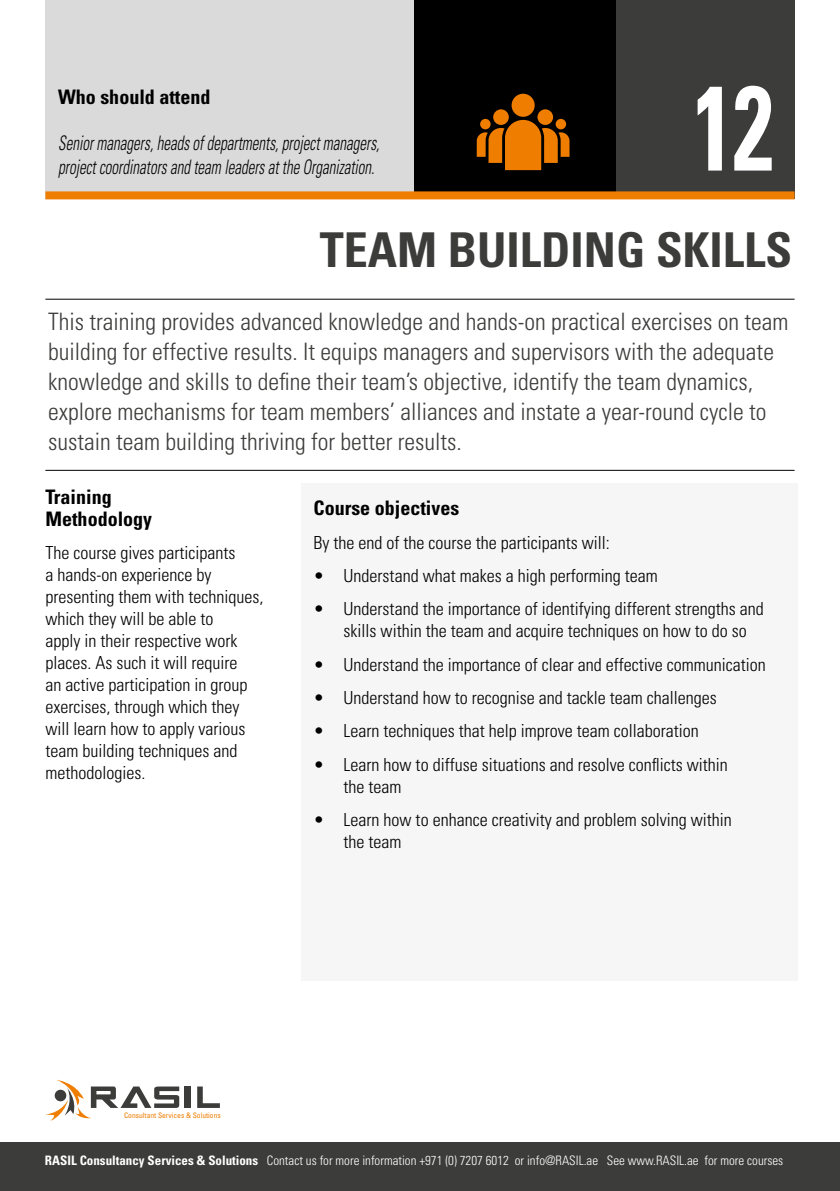
<style>
.page{position:relative;width:840px;height:1191px;background:#fff}
.page>*{position:absolute;margin:0;border:0;box-sizing:border-box;transform-origin:0 0}
.t1{font:700 condensed 120px "Univers LT Std";color:#fff;scale:.75 1}
.t2{font:700 condensed 48px "Univers LT Std";color:#3c3c3b}
.t3{font:300 condensed 24px/30px "Univers LT Std";color:#3c3c3b}
.t4{font:italic 300 condensed 20px/24px "Univers";color:#000;scale:.75 1}
.t5{font:700 condensed 20px/22px "Univers LT Std";color:#000}
.t6{font:300 condensed 18px/22px "Univers LT Std";color:#000}
.t7{font:300 condensed 13px "Univers LT Std";color:#fff}
.t8{font:condensed 7.6px "Univers LT Std";color:#ef7d00}
.s1{font-weight:700}
</style>
<div class="page">
<div style="left:300px;top:483px;width:497px;height:497px;background:#f6f6f6"></div>
<div style="left:45px;top:0;width:369px;height:198px;background:#dadada"></div>
<div style="left:615px;top:0;width:179px;height:198px;background:#3c3c3b"></div>
<div style="left:414px;top:0;width:201px;height:198px;background:#000"></div>
<hr style="left:45px;top:299px;width:749px;height:1px;background:#000">
<hr style="left:45px;top:470px;width:749px;height:1px;background:#000">
<div style="left:45px;top:191px;width:749px;height:8px;background:#ef7d00"></div>
<div style="left:185px;top:1086px;width:6px;height:22px;background:#3c3c3b"></div>
<svg style="left:197px;top:1086px;width:23px;height:22px"></svg>
<svg style="left:46px;top:1079px;width:133px;height:42px"></svg>
<div style="left:0;top:1142px;width:839px;height:49px;background:#3c3c3b"></div>
<svg style="left:476px;top:94px;width:93px;height:76px"></svg>
<p class="t5" style="left:58px;top:86px;width:154px">Who should attend</p>
<p class="t4" style="left:58px;top:130px;width:430px">Senior managers, heads of departments, project managers, project coordinators and team leaders at the Organization.</p>
<h1 class="t1" style="left:692px;top:54px;width:108px">12</h1>
<h2 class="t2" style="left:319px;top:221px;width:473px">TEAM BUILDING SKILLS</h2>
<p class="t3" style="left:48px;top:306px;width:741px">This training provides advanced knowledge and hands-on practical exercises on team building for effective results. It equips managers and supervisors with the adequate knowledge and skills to define their team’s objective, identify the team dynamics, explore mechanisms for team members’ alliances and instate a year-round cycle to sustain team building thriving for better results.</p>
<p class="t5" style="left:45px;top:486px;width:108px">Training<br>Methodology</p>
<p class="t6" style="left:45px;top:542px;width:219px">The course gives participants<br>a hands-on experience by presenting them with techniques, which they will be able to<br>apply in their respective work places. As such it will require<br>an active participation in group exercises, through which they will learn how to apply various team building techniques and methodologies.</p>
<p class="t5" style="left:313px;top:497px;width:147px">Course objectives</p>
<p class="t6" style="left:313px;top:531px;width:297px">By the end of the course the participants will:</p>
<p class="t6" style="left:313px;top:564px;width:345px">• Understand what makes a high performing team</p>
<p class="t6" style="left:343px;top:598px;width:421px;text-indent:-30px">• Understand the importance of identifying different strengths and skills within the team and acquire techniques on how to do so</p>
<p class="t6" style="left:313px;top:653px;width:453px">• Understand the importance of clear and effective communication</p>
<p class="t6" style="left:313px;top:686px;width:404px">• Understand how to recognise and tackle team challenges</p>
<p class="t6" style="left:313px;top:720px;width:386px">• Learn techniques that help improve team collaboration</p>
<p class="t6" style="left:343px;top:753px;width:385px;text-indent:-30px">• Learn how to diffuse situations and resolve conflicts within the team</p>
<p class="t6" style="left:343px;top:808px;width:389px;text-indent:-30px">• Learn how to enhance creativity and problem solving within the team</p>
<p class="t8" style="left:124px;top:1110px;width:98px">Consultant Services &amp; Solutions</p>
<p class="t7" style="left:45px;top:1152px;width:739px"><span class="s1">RASIL Consultancy Services &amp; Solutions</span> Contact us for more information +971 (0) 7207 6012 or info@RASIL.ae See www.RASIL.ae for more courses</p>
</div>
